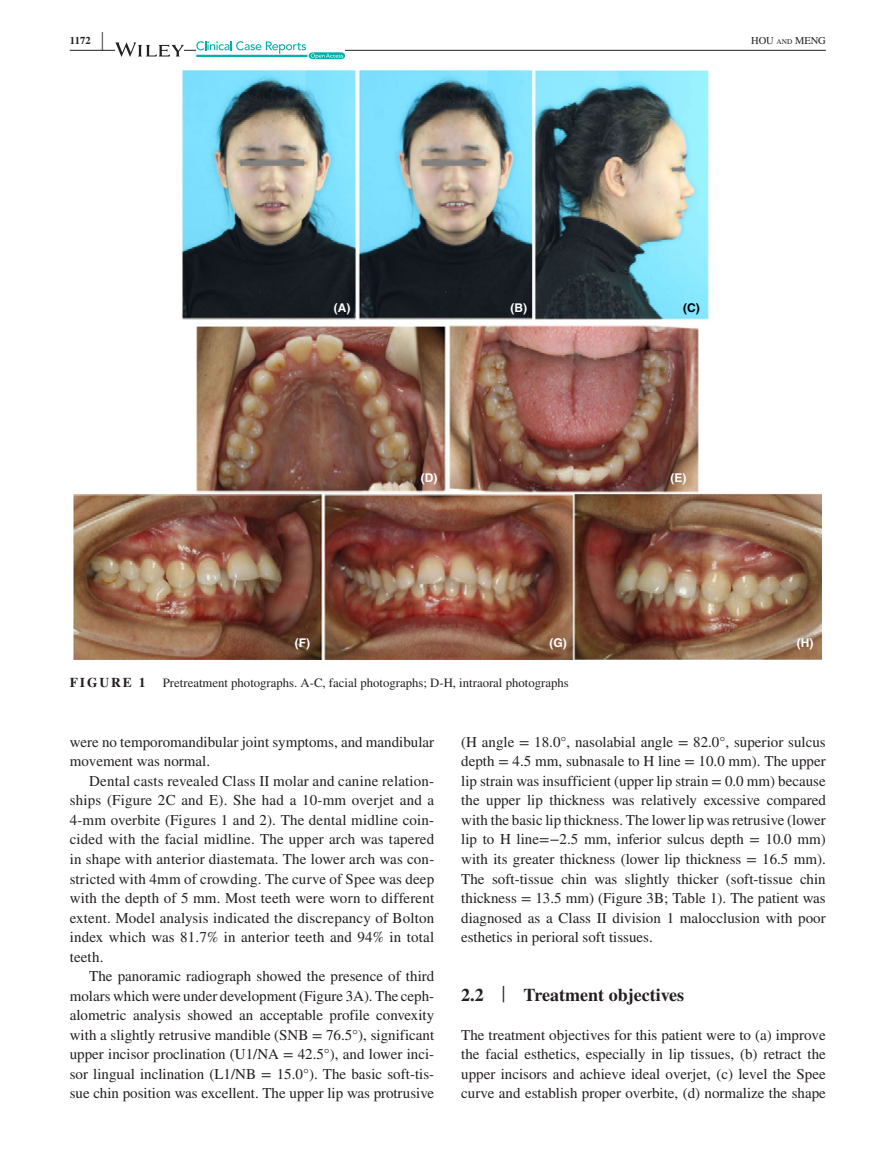
<style>
.page{position:relative;width:893px;height:1174px;background:#fff}
.page>*{position:absolute;margin:0;border:0;box-sizing:border-box;transform-origin:0 0}
.t1{font:700 25.95px "STIX";color:#231f20;scale:.36 1}
.t2{font:700 18px "STIX";color:#231f20}
.t3{font:15px/19.5px "STIX";color:#231f20;text-align:justify}
.t4{font:700 13.5px "STIX";letter-spacing:.14em;color:#231f20}
.t5{font:12.75px "STIX";color:#231f20}
.t6{font:700 12px "Helvetica";color:#fff}
.t7{font:700 12px "Helvetica";color:#000}
.t8{font:10.5px "STIX";color:#231f20}
.t9{font:700 10.5px "STIX";color:#231f20}
.s1{font-size:7.35px}
.s2{font-weight:400;font-size:23.7px}
</style>
<div class="page">
<hr style="left:70px;top:50px;width:756px;height:1px;background:#231f20">
<svg style="left:115px;top:42px;width:69px;height:15px"></svg>
<svg style="left:196px;top:41px;width:149px;height:18px"></svg>
<img style="left:74px;top:70px;width:748px;height:589px">
<p class="t9" style="left:70px;top:34px;width:22px">1172</p>
<h1 class="t1" style="left:102px;top:26px;width:7px">|</h1>
<p class="t8" style="left:751px;top:33px;width:76px">HOU <span class="s1">and</span> MENG</p>
<p class="t6" style="left:334px;top:300px;width:18px">(A)</p>
<p class="t6" style="left:421px;top:470px;width:18px">(D)</p>
<p class="t6" style="left:510px;top:300px;width:18px">(B)</p>
<p class="t7" style="left:683px;top:300px;width:18px">(C)</p>
<p class="t6" style="left:671px;top:470px;width:17px">(E)</p>
<p class="t6" style="left:295px;top:635px;width:17px">(F)</p>
<p class="t6" style="left:549px;top:635px;width:19px">(G)</p>
<p class="t6" style="left:797px;top:635px;width:18px">(H)</p>
<p class="t4" style="left:70px;top:674px;width:77px">FIGURE 1</p>
<p class="t5" style="left:163px;top:673px;width:407px">Pretreatment photographs. A-C, facial photographs; D-H, intraoral photographs</p>
<p class="t3" style="left:70px;top:733px;width:366px">were no temporomandibular joint symptoms, and mandibular movement was normal.</p>
<p class="t3" style="left:70px;top:772px;width:366px;text-indent:20px">Dental casts revealed Class II molar and canine relation&shy;ships (Figure 2C and E). She had a 10-mm overjet and a 4-mm overbite (Figures 1 and 2). The dental midline coin&shy;cided with the facial midline. The upper arch was tapered in shape with anterior diastemata. The lower arch was con&shy;stricted with 4mm of crowding. The curve of Spee was deep with the depth of 5 mm. Most teeth were worn to different extent. Model analysis indicated the discrepancy of Bolton index which was 81.7% in anterior teeth and 94% in total teeth.</p>
<p class="t3" style="left:70px;top:967px;width:366px;text-indent:20px">The panoramic radiograph showed the presence of third molars which were under development (Figure 3A). The ceph&shy;alometric analysis showed an acceptable profile convexity with a slightly retrusive mandible (SNB = 76.5°), significant upper incisor proclination (U1/NA = 42.5°), and lower inci&shy;sor lingual inclination (L1/NB = 15.0°). The basic soft-tis&shy;sue chin position was excellent. The upper lip was protrusive</p>
<p class="t3" style="left:461px;top:733px;width:366px">(H angle = 18.0°, nasolabial angle = 82.0°, superior sulcus depth = 4.5 mm, subnasale to H line = 10.0 mm). The upper lip strain was insufficient (upper lip strain = 0.0 mm) because the upper lip thickness was relatively excessive compared with the basic lip thickness. The lower lip was retrusive (lower lip to H line=−2.5 mm, inferior sulcus depth = 10.0 mm) with its greater thickness (lower lip thickness = 16.5 mm).<br>The soft-tissue chin was slightly thicker (soft-tissue chin thickness = 13.5 mm) (Figure 3B; Table 1). The patient was diagnosed as a Class II division 1 malocclusion with poor esthetics in perioral soft tissues.</p>
<p class="t2" style="left:461px;top:983px;width:225px">2.2 <span class="s2">|</span> Treatment objectives</p>
<p class="t3" style="left:461px;top:1025px;width:366px">The treatment objectives for this patient were to (a) improve the facial esthetics, especially in lip tissues, (b) retract the upper incisors and achieve ideal overjet, (c) level the Spee curve and establish proper overbite, (d) normalize the shape</p>
</div>
